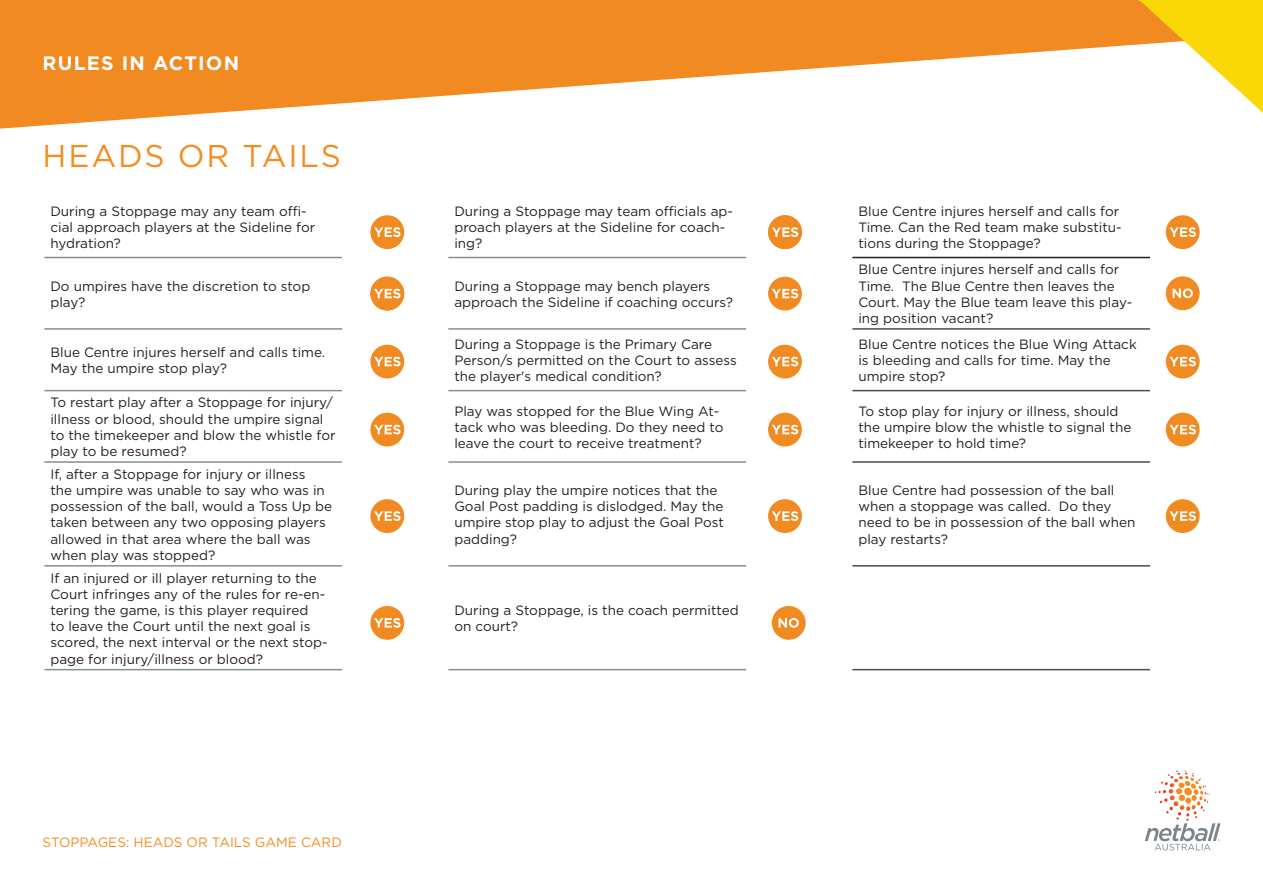
<style>
.page{position:relative;width:1263px;height:893px;background:#fff}
.page>*{position:absolute;margin:0;border:0;box-sizing:border-box;transform-origin:0 0}
.t1{font:31.5px "Gotham";letter-spacing:.06em;color:#f48d1f}
.t2{font:700 19.5px "Gotham";letter-spacing:.06em;color:#fff}
.t3{font:13.5px/16.2px "Gotham";color:#231f20}
.t4{font:13.5px "Gotham";color:#f48d1f}
</style>
<div class="page">
<svg style="left:0;top:0;width:995px;height:129px;fill:#f08a21"></svg>
<svg style="left:995px;top:0;width:268px;height:113px"></svg>
<svg style="left:1161px;top:770px;width:40px;height:18px"></svg>
<svg style="left:1145px;top:823px;width:75px;height:27px"></svg>
<hr style="left:852px;top:257px;width:298px;height:1px;background:#231f20">
<hr style="left:44px;top:257px;width:298px;height:1px;background:#828f96">
<hr style="left:44px;top:328px;width:298px;height:2px;background:#828f96">
<hr style="left:44px;top:390px;width:298px;height:1px;background:#828f96">
<hr style="left:44px;top:461px;width:298px;height:2px;background:#828f96">
<hr style="left:44px;top:565px;width:298px;height:2px;background:#828f96">
<hr style="left:44px;top:669px;width:298px;height:1px;background:#828f96">
<hr style="left:448px;top:257px;width:298px;height:1px;background:#828f96">
<hr style="left:448px;top:328px;width:298px;height:2px;background:#828f96">
<hr style="left:448px;top:390px;width:298px;height:1px;background:#828f96">
<hr style="left:448px;top:461px;width:298px;height:2px;background:#828f96">
<hr style="left:448px;top:565px;width:298px;height:2px;background:#828f96">
<hr style="left:448px;top:669px;width:298px;height:1px;background:#828f96">
<hr style="left:852px;top:328px;width:298px;height:2px;background:#4b4c4d">
<hr style="left:852px;top:390px;width:298px;height:1px;background:#4b4c4d">
<hr style="left:852px;top:461px;width:298px;height:2px;background:#4b4c4d">
<hr style="left:852px;top:565px;width:298px;height:2px;background:#4b4c4d">
<hr style="left:852px;top:669px;width:298px;height:1px;background:#4b4c4d">
<div style="left:1166px;top:276px;width:33px;height:34px;background:#f08a21;border-radius:50%"></div>
<svg style="left:1172px;top:288px;width:21px;height:10px"></svg>
<div style="left:370px;top:215px;width:34px;height:34px;background:#f08a21;border-radius:50%"></div>
<svg style="left:374px;top:227px;width:27px;height:10px"></svg>
<div style="left:772px;top:606px;width:34px;height:34px;background:#f08a21;border-radius:50%"></div>
<svg style="left:778px;top:618px;width:21px;height:10px"></svg>
<div style="left:370px;top:277px;width:34px;height:33px;background:#f08a21;border-radius:50%"></div>
<svg style="left:374px;top:289px;width:27px;height:9px"></svg>
<div style="left:370px;top:345px;width:34px;height:33px;background:#f08a21;border-radius:50%"></div>
<svg style="left:374px;top:357px;width:27px;height:9px"></svg>
<div style="left:370px;top:413px;width:34px;height:33px;background:#f08a21;border-radius:50%"></div>
<svg style="left:374px;top:425px;width:27px;height:9px"></svg>
<div style="left:370px;top:499px;width:34px;height:34px;background:#f08a21;border-radius:50%"></div>
<svg style="left:374px;top:511px;width:27px;height:10px"></svg>
<div style="left:370px;top:606px;width:34px;height:34px;background:#f08a21;border-radius:50%"></div>
<svg style="left:374px;top:618px;width:27px;height:10px"></svg>
<div style="left:768px;top:277px;width:34px;height:33px;background:#f08a21;border-radius:50%"></div>
<svg style="left:772px;top:289px;width:26px;height:9px"></svg>
<div style="left:768px;top:345px;width:34px;height:33px;background:#f08a21;border-radius:50%"></div>
<svg style="left:772px;top:357px;width:26px;height:9px"></svg>
<div style="left:768px;top:413px;width:34px;height:33px;background:#f08a21;border-radius:50%"></div>
<svg style="left:772px;top:425px;width:26px;height:9px"></svg>
<div style="left:768px;top:215px;width:34px;height:34px;background:#f08a21;border-radius:50%"></div>
<svg style="left:772px;top:227px;width:26px;height:10px"></svg>
<div style="left:768px;top:499px;width:34px;height:34px;background:#f08a21;border-radius:50%"></div>
<svg style="left:772px;top:511px;width:26px;height:10px"></svg>
<div style="left:1166px;top:215px;width:33px;height:34px;background:#f08a21;border-radius:50%"></div>
<svg style="left:1169px;top:227px;width:27px;height:10px"></svg>
<div style="left:1166px;top:345px;width:33px;height:33px;background:#f08a21;border-radius:50%"></div>
<svg style="left:1169px;top:357px;width:27px;height:9px"></svg>
<div style="left:1166px;top:413px;width:33px;height:33px;background:#f08a21;border-radius:50%"></div>
<svg style="left:1169px;top:425px;width:27px;height:9px"></svg>
<div style="left:1166px;top:499px;width:33px;height:34px;background:#f08a21;border-radius:50%"></div>
<svg style="left:1169px;top:511px;width:27px;height:10px"></svg>
<h2 class="t2" style="left:43px;top:50px;width:198px">RULES IN ACTION</h2>
<h2 class="t1" style="left:43px;top:136px;width:300px">HEADS OR TAILS</h2>
<p class="t3" style="left:50px;top:203px;width:266px">During a Stoppage may any team offi&shy;cial approach players at the Sideline for hydration?</p>
<p class="t3" style="left:454px;top:203px;width:280px">During a Stoppage may team officials ap&shy;proach players at the Sideline for coach&shy;ing?</p>
<p class="t3" style="left:858px;top:203px;width:265px">Blue Centre injures herself and calls for<br>Time. Can the Red team make substitu&shy;tions during the Stoppage?</p>
<p class="t3" style="left:50px;top:277px;width:261px">Do umpires have the discretion to stop play?</p>
<p class="t3" style="left:454px;top:277px;width:280px">During a Stoppage may bench players approach the Sideline if coaching occurs?</p>
<p class="t3" style="left:858px;top:261px;width:275px">Blue Centre injures herself and calls for Time. The Blue Centre then leaves the Court. May the Blue team leave this play&shy;ing position vacant?</p>
<p class="t3" style="left:50px;top:344px;width:276px">Blue Centre injures herself and calls time.<br>May the umpire stop play?</p>
<p class="t3" style="left:454px;top:336px;width:284px">During a Stoppage is the Primary Care<br>Person/s permitted on the Court to assess the player's medical condition?</p>
<p class="t3" style="left:858px;top:336px;width:280px">Blue Centre notices the Blue Wing Attack is bleeding and calls for time. May the umpire stop?</p>
<p class="t3" style="left:50px;top:394px;width:287px">To restart play after a Stoppage for injury/ illness or blood, should the umpire signal to the timekeeper and blow the whistle for play to be resumed?</p>
<p class="t3" style="left:454px;top:402px;width:271px">Play was stopped for the Blue Wing At&shy;tack who was bleeding. Do they need to leave the court to receive treatment?</p>
<p class="t3" style="left:858px;top:402px;width:274px">To stop play for injury or illness, should the umpire blow the whistle to signal the timekeeper to hold time?</p>
<p class="t3" style="left:50px;top:466px;width:283px">If, after a Stoppage for injury or illness<br>the umpire was unable to say who was in possession of the ball, would a Toss Up be taken between any two opposing players allowed in that area where the ball was when play was stopped?</p>
<p class="t3" style="left:454px;top:482px;width:271px">During play the umpire notices that the<br>Goal Post padding is dislodged. May the umpire stop play to adjust the Goal Post padding?</p>
<p class="t3" style="left:858px;top:482px;width:278px">Blue Centre had possession of the ball when a stoppage was called. Do they need to be in possession of the ball when play restarts?</p>
<p class="t3" style="left:50px;top:569px;width:279px">If an injured or ill player returning to the Court infringes any of the rules for re-en&shy;tering the game, is this player required<br>to leave the Court until the next goal is scored, the next interval or the next stop&shy;page for injury/illness or blood?</p>
<h3 class="t4" style="left:43px;top:834px;width:301px">STOPPAGES: HEADS OR TAILS GAME CARD</h3>
<p class="t3" style="left:454px;top:602px;width:286px">During a Stoppage, is the coach permitted on court?</p>
</div>
